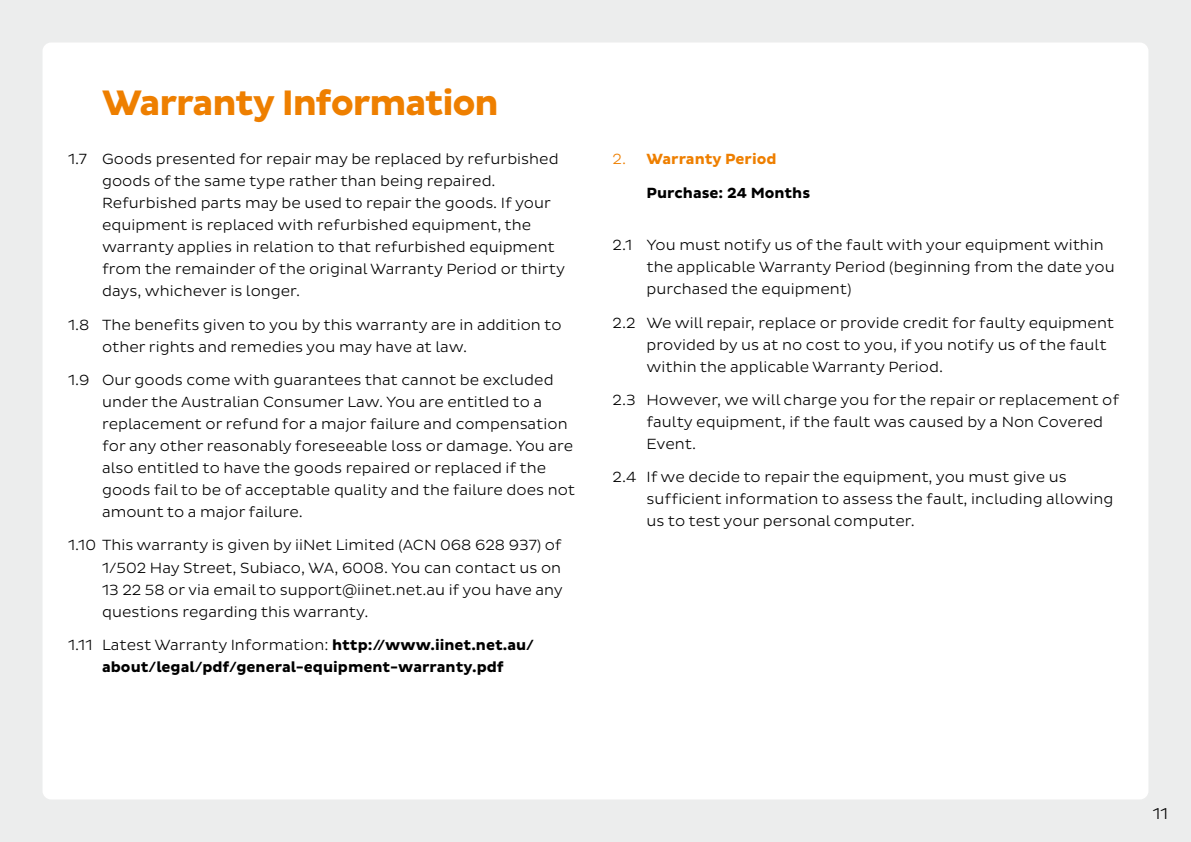
<style>
.page{position:relative;width:1191px;height:842px;background:#eceded}
.page>*{position:absolute;margin:0;border:0;box-sizing:border-box;transform-origin:0 0}
.t1{font:700 36px "Pluto Sans";letter-spacing:-.035em;color:#ee7f00}
.t2{font:300 16px "Pluto Sans";color:#000}
.t3{font:300 15px/22px "Pluto Sans";color:#000}
.t4{font:700 15px/22px "Pluto Sans";color:#000;text-align:center}
.t5{font:700 15px "Pluto Sans";color:#ee7f00}
.s1{font-weight:300}
</style>
<div class="page">
<div style="left:43px;top:43px;width:1105px;height:756px;background:#fff;border-radius:9px"></div>
<h2 class="t1" style="left:102px;top:82px;width:398px">Warranty Information</h2>
<p class="t3" style="left:102px;top:148px;width:464px;text-indent:-34px">1.7 Goods presented for repair may be replaced by refurbished goods of the same type rather than being repaired.<br>Refurbished parts may be used to repair the goods. If your equipment is replaced with refurbished equipment, the warranty applies in relation to that refurbished equipment from the remainder of the original Warranty Period or thirty days, whichever is longer.</p>
<p class="t3" style="left:102px;top:314px;width:461px;text-indent:-34px">1.8 The benefits given to you by this warranty are in addition to other rights and remedies you may have at law.</p>
<p class="t3" style="left:102px;top:369px;width:474px;text-indent:-34px">1.9 Our goods come with guarantees that cannot be excluded under the Australian Consumer Law. You are entitled to a replacement or refund for a major failure and compensation for any other reasonably foreseeable loss or damage. You are also entitled to have the goods repaired or replaced if the goods fail to be of acceptable quality and the failure does not amount to a major failure.</p>
<p class="t3" style="left:102px;top:534px;width:462px;text-indent:-34px">1.10 This warranty is given by iiNet Limited (ACN 068 628 937) of 1/502 Hay Street, Subiaco, WA, 6008. You can contact us on 13 22 58 or via email to support@iinet.net.au if you have any questions regarding this warranty.</p>
<p class="t4" style="left:68px;top:634px;width:467px"><span class="s1">1.11 Latest Warranty Information:</span> http://www.iinet.net.au/ about/legal/pdf/general-equipment-warranty.pdf</p>
<p class="t5" style="left:612px;top:151px;width:165px"><span class="s1">2.</span> Warranty Period</p>
<p class="t4" style="left:646px;top:182px;width:165px">Purchase: 24 Months</p>
<p class="t3" style="left:646px;top:234px;width:469px;text-indent:-34px">2.1 You must notify us of the fault with your equipment within the applicable Warranty Period (beginning from the date you purchased the equipment)</p>
<p class="t3" style="left:646px;top:312px;width:469px;text-indent:-34px">2.2 We will repair, replace or provide credit for faulty equipment provided by us at no cost to you, if you notify us of the fault within the applicable Warranty Period.</p>
<p class="t3" style="left:646px;top:389px;width:474px;text-indent:-34px">2.3 However, we will charge you for the repair or replacement of faulty equipment, if the fault was caused by a Non Covered<br>Event.</p>
<p class="t3" style="left:646px;top:466px;width:468px;text-indent:-34px">2.4 If we decide to repair the equipment, you must give us sufficient information to assess the fault, including allowing us to test your personal computer.</p>
<p class="t2" style="left:1152px;top:805px;width:17px">11</p>
</div>
